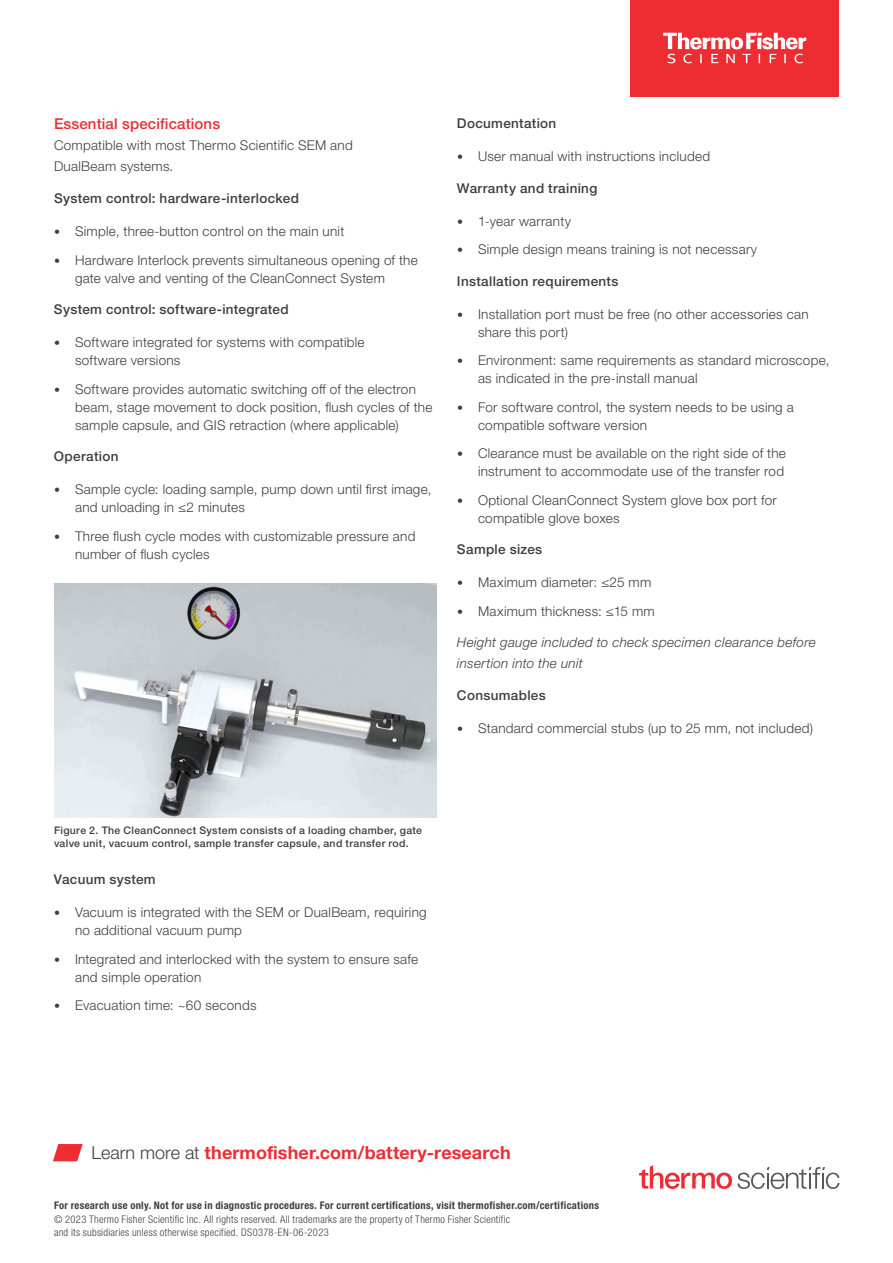
<style>
.page{position:relative;width:893px;height:1263px;background:#fff}
.page>*{position:absolute;margin:0;border:0;box-sizing:border-box;transform-origin:0 0}
.t1{font:700 18px "Helvetica Neue LTW1 G";letter-spacing:.01em;color:#ee2d33}
.t2{font:500 15px "Helvetica Neue LTW1 G";letter-spacing:.01em;color:#ee2d33}
.t3{font:300 13.5px/18px "Helvetica Neue LTW1 G";letter-spacing:.02em;color:#3e3e3f}
.t4{font:500 13.5px "Helvetica Neue LTW1 G";letter-spacing:.025em;color:#3e3e3f}
.t5{font:italic 300 13.5px/21px "Helvetica Neue LTW1 G";letter-spacing:.02em;color:#3e3e3f}
.t6{font:300 condensed 10.5px/13.5px "Helvetica Neue LTW1 G";letter-spacing:.025em;color:#3e3e3f}
.t7{font:500 10.5px/12.6px "Helvetica Neue LTW1 G";letter-spacing:.03em;color:#3e3e3f}
.t8{font:700 condensed 10.5px "Helvetica Neue LTW1 G";letter-spacing:.03em;color:#3e3e3f}
.s1{font-size:12px}
.s2{font-weight:300;color:#3e3e3f}
</style>
<div class="page">
<svg style="left:53px;top:1144px;width:30px;height:17px"></svg>
<img style="left:54px;top:583px;width:382px;height:234px">
<svg style="left:639px;top:1165px;width:200px;height:24px"></svg>
<div style="left:630px;top:0;width:209px;height:96px;background:#ee2d33"></div>
<svg style="left:663px;top:33px;width:143px;height:30px"></svg>
<p class="t2" style="left:54px;top:115px;width:168px">Essential specifications</p>
<p class="t3" style="left:54px;top:135px;width:300px;line-height:21px">Compatible with most Thermo Scientific SEM and<br>DualBeam systems.</p>
<p class="t4" style="left:54px;top:190px;width:246px">System control: hardware-interlocked</p>
<p class="t3" style="left:54px;top:222px;width:292px"><span class="s1">•</span> Simple, three-button control on the main unit</p>
<p class="t3" style="left:75px;top:251px;width:344px;text-indent:-21px"><span class="s1">•</span> Hardware Interlock prevents simultaneous opening of the gate valve and venting of the CleanConnect System</p>
<p class="t4" style="left:54px;top:301px;width:236px">System control: software-integrated</p>
<p class="t3" style="left:75px;top:333px;width:291px;text-indent:-21px"><span class="s1">•</span> Software integrated for systems with compatible software versions</p>
<p class="t3" style="left:75px;top:380px;width:359px;text-indent:-21px"><span class="s1">•</span> Software provides automatic switching off of the electron beam, stage movement to dock position, flush cycles of the sample capsule, and GIS retraction (where applicable)</p>
<p class="t4" style="left:54px;top:448px;width:66px">Operation</p>
<p class="t3" style="left:75px;top:480px;width:358px;text-indent:-21px"><span class="s1">•</span> Sample cycle: loading sample, pump down until first image, and unloading in ≤2 minutes</p>
<p class="t3" style="left:75px;top:527px;width:342px;text-indent:-21px"><span class="s1">•</span> Three flush cycle modes with customizable pressure and number of flush cycles</p>
<p class="t4" style="left:457px;top:115px;width:101px">Documentation</p>
<p class="t3" style="left:457px;top:148px;width:255px"><span class="s1">•</span> User manual with instructions included</p>
<p class="t4" style="left:457px;top:180px;width:142px">Warranty and training</p>
<p class="t3" style="left:457px;top:212px;width:116px"><span class="s1">•</span> 1-year warranty</p>
<p class="t3" style="left:457px;top:241px;width:302px"><span class="s1">•</span> Simple design means training is not necessary</p>
<p class="t4" style="left:457px;top:273px;width:163px">Installation requirements</p>
<p class="t3" style="left:478px;top:305px;width:332px;text-indent:-21px"><span class="s1">•</span> Installation port must be free (no other accessories can share this port)</p>
<p class="t3" style="left:478px;top:352px;width:353px;text-indent:-21px"><span class="s1">•</span> Environment: same requirements as standard microscope, as indicated in the pre-install manual</p>
<p class="t3" style="left:478px;top:398px;width:317px;text-indent:-21px"><span class="s1">•</span> For software control, the system needs to be using a compatible software version</p>
<p class="t3" style="left:457px;top:445px;width:330px;text-align:right"><span class="s1">•</span> Clearance must be available on the right side of the instrument to accommodate use of the transfer rod</p>
<p class="t3" style="left:478px;top:491px;width:300px;text-indent:-21px"><span class="s1">•</span> Optional CleanConnect System glove box port for compatible glove boxes</p>
<p class="t4" style="left:457px;top:541px;width:87px">Sample sizes</p>
<p class="t3" style="left:457px;top:574px;width:196px"><span class="s1">•</span> Maximum diameter: ≤25 mm</p>
<p class="t3" style="left:457px;top:602px;width:199px"><span class="s1">•</span> Maximum thickness: ≤15 mm</p>
<p class="t5" style="left:457px;top:632px;width:360px">Height gauge included to check specimen clearance before insertion into the unit</p>
<p class="t4" style="left:457px;top:687px;width:90px">Consumables</p>
<p class="t3" style="left:457px;top:719px;width:357px"><span class="s1">•</span> Standard commercial stubs (up to 25 mm, not included)</p>
<p class="t7" style="left:54px;top:824px;width:369px">Figure 2. The CleanConnect System consists of a loading chamber, gate valve unit, vacuum control, sample transfer capsule, and transfer rod.</p>
<p class="t4" style="left:54px;top:871px;width:103px">Vacuum system</p>
<p class="t3" style="left:75px;top:903px;width:353px;text-indent:-21px"><span class="s1">•</span> Vacuum is integrated with the SEM or DualBeam, requiring no additional vacuum pump</p>
<p class="t3" style="left:75px;top:950px;width:345px;text-indent:-21px"><span class="s1">•</span> Integrated and interlocked with the system to ensure safe and simple operation</p>
<p class="t3" style="left:54px;top:996px;width:204px"><span class="s1">•</span> Evacuation time: ~60 seconds</p>
<h1 class="t1" style="left:92px;top:1141px;width:421px"><span class="s2">Learn more at</span> thermofisher.com/battery-research</h1>
<p class="t8" style="left:54px;top:1199px;width:547px">For research use only. Not for use in diagnostic procedures. For current certifications, visit thermofisher.com/certifications</p>
<p class="t6" style="left:54px;top:1212px;width:458px">© 2023 Thermo Fisher Scientific Inc. All rights reserved. All trademarks are the property of Thermo Fisher Scientific and its subsidiaries unless otherwise specified. DS0378-EN-06-2023</p>
</div>
